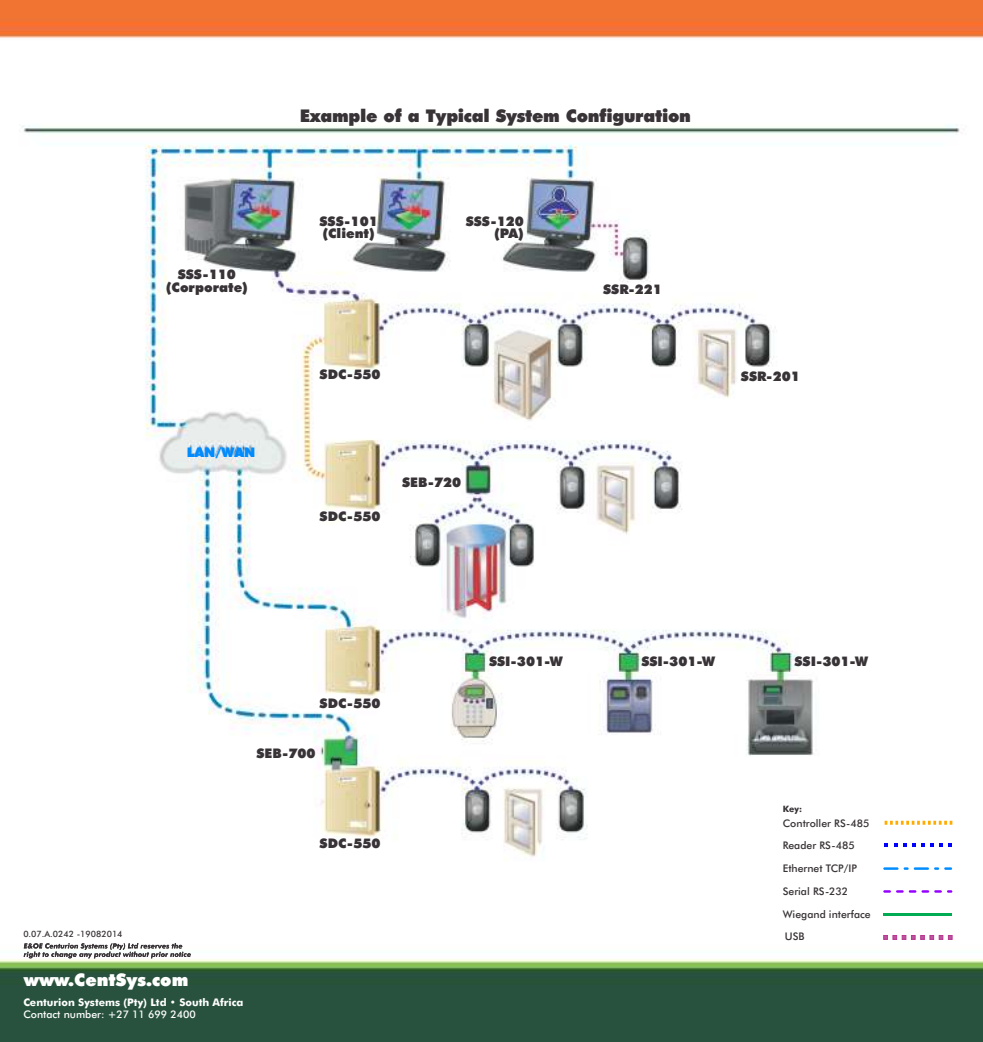
<style>
.page{position:relative;width:983px;height:1042px;background:#fff}
.page>*{position:absolute;margin:0;border:0;box-sizing:border-box;transform-origin:0 0}
.t1{font:900 17.5px "Futura BT";letter-spacing:-.015em;color:#383336}
.t2{font:900 17.5px "Futura BT";color:#fff}
.t3{font:900 13.3px/12.8px "Futura BT";color:#383336;text-align:center}
.t4{font:900 13.3px "Futura BT";color:#008cff}
.t5{font:500 10.5px/22.8px "Futura BT";color:#383336}
.t6{font:700 10.5px "Futura BT";color:#fff}
.t7{font:500 10.5px "Futura BT";color:#fff}
.t8{font:500 8.75px "Futura BT";color:#383336}
.t9{font:700 8.75px "Futura BT";color:#383336}
</style>
<div class="page">
<img style="left:0;top:0;width:982px;height:1042px">
<svg style="left:24px;top:943px;width:167px;height:15px"></svg>
<svg style="left:884px;top:821px;width:68px;height:4px"></svg>
<svg style="left:939px;top:843px;width:3px;height:4px"></svg>
<svg style="left:948px;top:843px;width:3px;height:4px"></svg>
<svg style="left:884px;top:843px;width:49px;height:4px"></svg>
<svg style="left:882px;top:867px;width:70px;height:3px"></svg>
<svg style="left:882px;top:890px;width:70px;height:2px"></svg>
<hr style="left:883px;top:913px;width:68px;height:3px;background:#00ab54">
<svg style="left:911px;top:935px;width:41px;height:4px"></svg>
<svg style="left:883px;top:935px;width:22px;height:4px"></svg>
<h1 class="t1" style="left:300px;top:109px;width:392px">Example of a Typical System Configuration</h1>
<p class="t3" style="left:166px;top:269px;width:84px">SSS-110 (Corporate)</p>
<p class="t4" style="left:187px;top:447px;width:70px">LAN/WAN</p>
<p class="t3" style="left:319px;top:216px;width:60px;text-align:left">SSS-101 (Client)</p>
<p class="t3" style="left:465px;top:216px;width:60px;text-align:right">SSS-120 (PA)</p>
<p class="t3" style="left:319px;top:369px;width:62px">SDC-550</p>
<p class="t3" style="left:319px;top:511px;width:62px">SDC-550</p>
<p class="t3" style="left:402px;top:477px;width:61px">SEB-720</p>
<p class="t3" style="left:603px;top:284px;width:60px">SSR-221</p>
<p class="t3" style="left:740px;top:371px;width:60px">SSR-201</p>
<p class="t3" style="left:319px;top:698px;width:62px">SDC-550</p>
<p class="t3" style="left:489px;top:656px;width:75px">SSI-301-W</p>
<p class="t3" style="left:641px;top:656px;width:75px">SSI-301-W</p>
<p class="t3" style="left:794px;top:656px;width:75px">SSI-301-W</p>
<p class="t3" style="left:256px;top:748px;width:61px">SEB-700</p>
<p class="t3" style="left:319px;top:838px;width:62px">SDC-550</p>
<p class="t8" style="left:23px;top:930px;width:101px">0.07.A.0242 -19082014</p>
<h1 class="t2" style="left:24px;top:973px;width:166px">www.CentSys.com</h1>
<p class="t6" style="left:23px;top:998px;width:222px">Centurion Systems (Pty) Ltd • South Africa</p>
<p class="t7" style="left:23px;top:1009px;width:174px">Contact number: +27 11 699 2400</p>
<p class="t9" style="left:782px;top:805px;width:21px">Key:</p>
<p class="t5" style="left:782px;top:812px;width:89px">Controller RS-485<br>Reader RS-485<br>Ethernet TCP/IP<br>Serial RS-232<br>Wiegand interface<br>USB</p>
</div>
